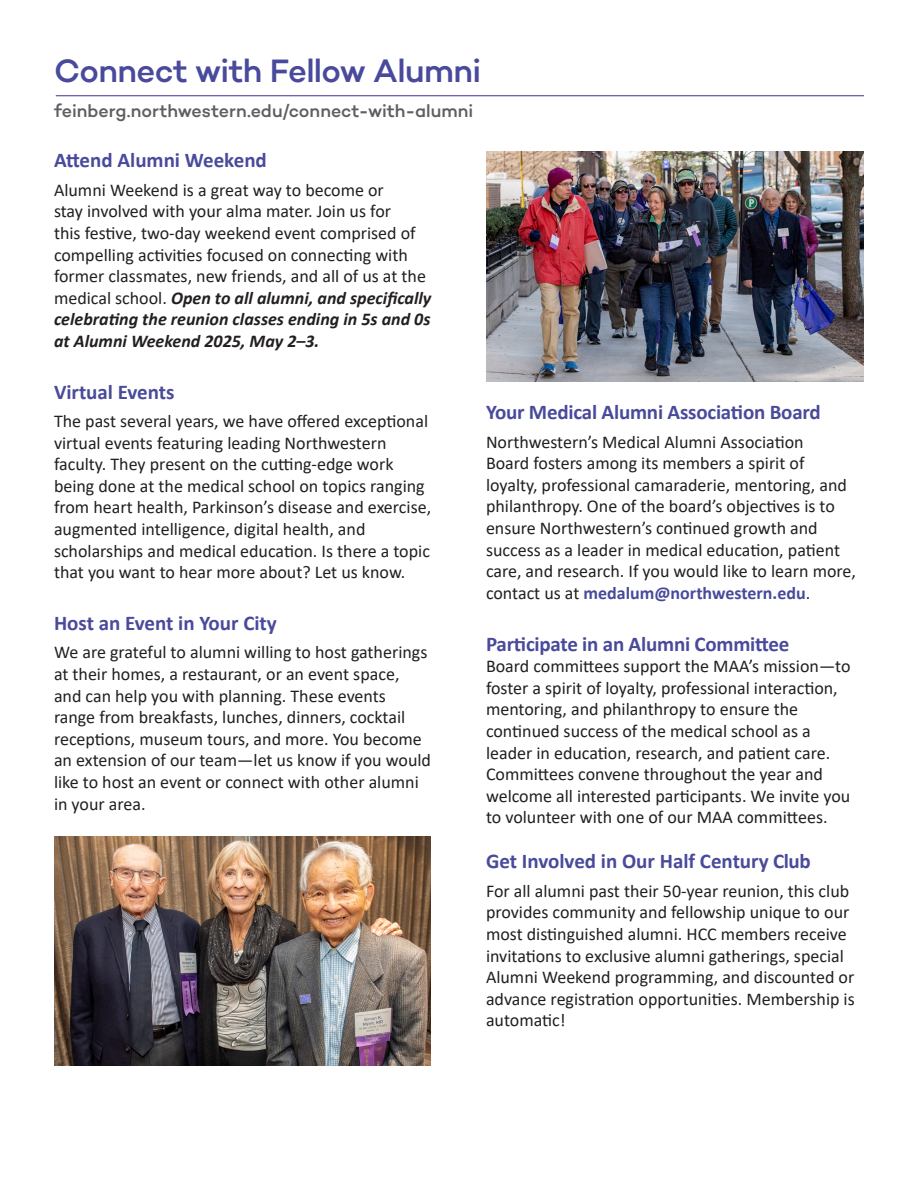
<style>
.page{position:relative;width:918px;height:1188px;background:#fff}
.page>*{position:absolute;margin:0;border:0;box-sizing:border-box;transform-origin:0 0}
.t1{font:500 33px "Campton";letter-spacing:-.02em;color:#494a9b}
.t2{font:700 21px "Calibri";letter-spacing:-.01em;color:#494a9b}
.t3{font:18px/21.6px "Calibri";color:#231f20}
.t4{font:500 18px "Campton";letter-spacing:-.005em;color:#5f5f62}
.s1{font-weight:700;font-style:italic}
.s2{font-weight:700;color:#474a9b}
</style>
<div class="page">
<img style="left:487px;top:152px;width:376px;height:229px">
<hr style="left:56px;top:95px;width:808px;height:1px;background:#482e92">
<img style="left:54px;top:836px;width:377px;height:230px">
<p class="t1" style="left:54px;top:49px;width:429px">Connect with Fellow Alumni</p>
<p class="t4" style="left:54px;top:99px;width:421px">feinberg.northwestern.edu/connect-with-alumni</p>
<p class="t2" style="left:54px;top:146px;width:214px">Attend Alumni Weekend</p>
<p class="t3" style="left:54px;top:179px;width:379px">Alumni Weekend is a great way to become or<br>stay involved with your alma mater. Join us for<br>this festive, two-day weekend event comprised of compelling activities focused on connecting with former classmates, new friends, and all of us at the medical school. <span class="s1">Open to all alumni, and specifically celebrating the reunion classes ending in 5s and 0s at Alumni Weekend 2025, May 2–3.</span></p>
<p class="t2" style="left:54px;top:377px;width:122px">Virtual Events</p>
<p class="t3" style="left:54px;top:410px;width:379px">The past several years, we have offered exceptional virtual events featuring leading Northwestern faculty. They present on the cutting-edge work being done at the medical school on topics ranging from heart health, Parkinson’s disease and exercise, augmented intelligence, digital health, and scholarships and medical education. Is there a topic that you want to hear more about? Let us know.</p>
<p class="t2" style="left:54px;top:608px;width:224px">Host an Event in Your City</p>
<p class="t3" style="left:54px;top:641px;width:379px">We are grateful to alumni willing to host gatherings at their homes, a restaurant, or an event space, and can help you with planning. These events range from breakfasts, lunches, dinners, cocktail receptions, museum tours, and more. You become an extension of our team—let us know if you would like to host an event or connect with other alumni in your area.</p>
<p class="t2" style="left:486px;top:397px;width:336px">Your Medical Alumni Association Board</p>
<p class="t3" style="left:486px;top:430px;width:372px">Northwestern’s Medical Alumni Association<br>Board fosters among its members a spirit of loyalty, professional camaraderie, mentoring, and philanthropy. One of the board’s objectives is to ensure Northwestern’s continued growth and success as a leader in medical education, patient care, and research. If you would like to learn more, contact us at <span class="s2">medalum@northwestern.edu</span>.</p>
<p class="t2" style="left:486px;top:629px;width:305px">Participate in an Alumni Committee</p>
<p class="t3" style="left:486px;top:655px;width:366px">Board committees support the MAA’s mission—to foster a spirit of loyalty, professional interaction, mentoring, and philanthropy to ensure the continued success of the medical school as a leader in education, research, and patient care.<br>Committees convene throughout the year and welcome all interested participants. We invite you to volunteer with one of our MAA committees.</p>
<p class="t2" style="left:486px;top:847px;width:326px">Get Involved in Our Half Century Club</p>
<p class="t3" style="left:486px;top:879px;width:370px">For all alumni past their 50-year reunion, this club provides community and fellowship unique to our most distinguished alumni. HCC members receive invitations to exclusive alumni gatherings, special Alumni Weekend programming, and discounted or advance registration opportunities. Membership is automatic!</p>
</div>
